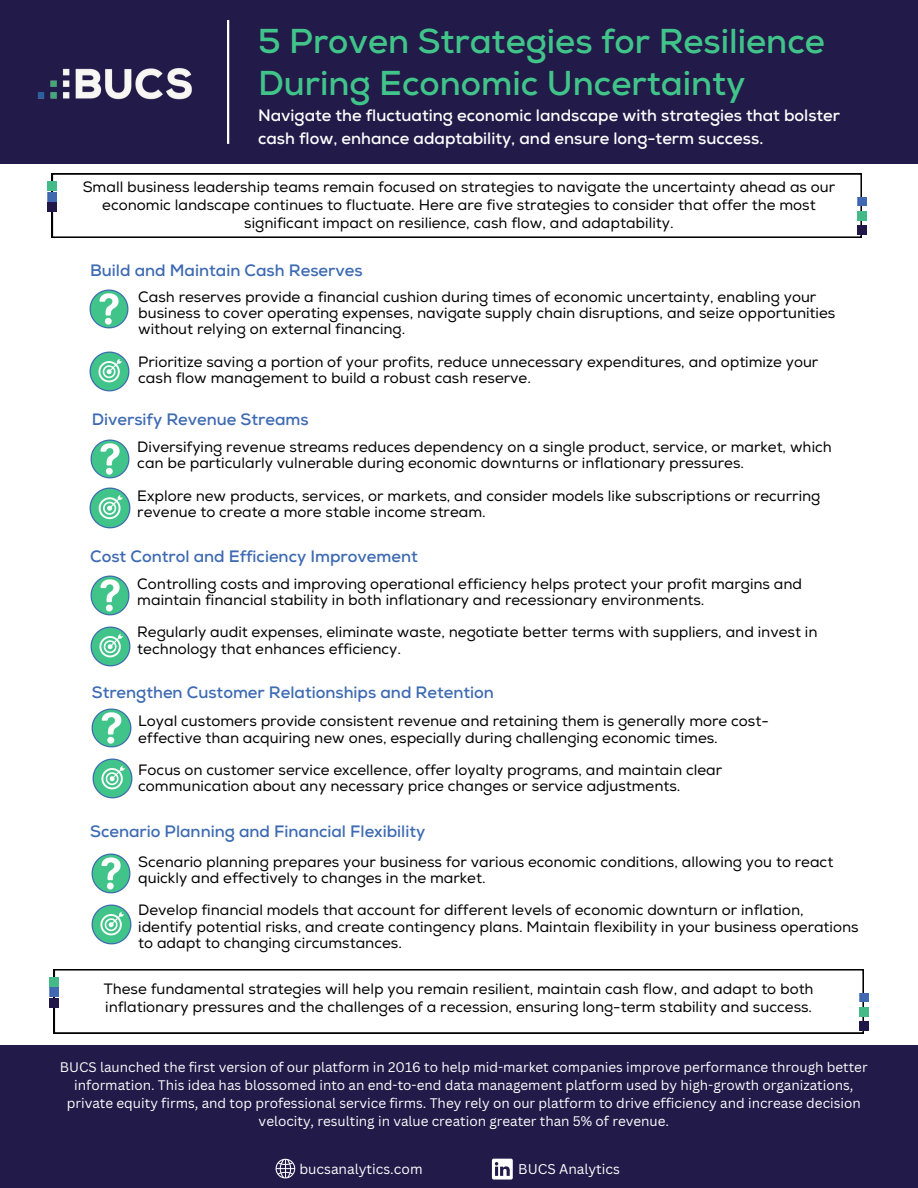
<style>
.page{position:relative;width:918px;height:1188px;background:#fff}
.page>*{position:absolute;margin:0;border:0;box-sizing:border-box;transform-origin:0 0}
.t1{font:700 34.5px/42px "Nexa";color:#41c489}
.t2{font:700 16.5px "Nexa";color:#3d6ab2}
.t3{font:700 16.5px/23px "Nexa";color:#fff}
.t4{font:15px/16.2px "Nexa";color:#000}
.t5{font:13.65px "Canva Sans";color:#fff}
.t6{font:13.5px/18px "Canva Sans";color:#fff;text-align:center}
</style>
<div class="page">
<div style="left:0;top:0;width:918px;height:164px;background:#221b49"></div>
<svg style="left:52px;top:174px;width:810px;height:64px"></svg>
<svg style="left:857px;top:198px;width:9px;height:8px"></svg>
<svg style="left:857px;top:212px;width:9px;height:23px"></svg>
<svg style="left:48px;top:182px;width:9px;height:30px"></svg>
<hr style="left:227px;top:20px;width:2px;height:124px;background:#fff">
<img style="left:38px;top:68px;width:154px;height:32px">
<div style="left:0;top:1046px;width:918px;height:142px;background:#221b49"></div>
<svg style="left:275px;top:1158px;width:21px;height:21px"></svg>
<svg style="left:492px;top:1159px;width:21px;height:21px"></svg>
<svg style="left:54px;top:969px;width:810px;height:64px"></svg>
<svg style="left:859px;top:994px;width:9px;height:7px"></svg>
<svg style="left:859px;top:1007px;width:9px;height:23px"></svg>
<svg style="left:50px;top:978px;width:9px;height:30px"></svg>
<img style="left:89px;top:289px;width:40px;height:39px">
<img style="left:89px;top:351px;width:41px;height:41px">
<img style="left:90px;top:439px;width:40px;height:40px">
<img style="left:90px;top:488px;width:40px;height:40px">
<img style="left:90px;top:576px;width:40px;height:39px">
<img style="left:90px;top:626px;width:41px;height:41px">
<img style="left:92px;top:708px;width:39px;height:39px">
<img style="left:92px;top:758px;width:41px;height:41px">
<img style="left:91px;top:854px;width:40px;height:39px">
<img style="left:91px;top:904px;width:41px;height:41px">
<p class="t1" style="left:258px;top:21px;width:568px">5 Proven Strategies for Resilience<br>During Economic Uncertainty</p>
<p class="t3" style="left:258px;top:105px;width:584px">Navigate the fluctuating economic landscape with strategies that bolster cash flow, enhance adaptability, and ensure long-term success.</p>
<p class="t4" style="left:83px;top:179px;width:754px;line-height:18px;text-align:center">Small business leadership teams remain focused on strategies to navigate the uncertainty ahead as our economic landscape continues to fluctuate. Here are five strategies to consider that offer the most significant impact on resilience, cash flow, and adaptability.</p>
<h2 class="t2" style="left:90px;top:260px;width:274px">Build and Maintain Cash Reserves</h2>
<h1 class="t4" style="left:138px;top:289px;width:699px">Cash reserves provide a financial cushion during times of economic uncertainty, enabling your business to cover operating expenses, navigate supply chain disruptions, and seize opportunities without relying on external financing.</h1>
<p class="t4" style="left:138px;top:354px;width:682px">Prioritize saving a portion of your profits, reduce unnecessary expenditures, and optimize your cash flow management to build a robust cash reserve.</p>
<p class="t2" style="left:92px;top:409px;width:218px">Diversify Revenue Streams</p>
<p class="t4" style="left:137px;top:439px;width:696px">Diversifying revenue streams reduces dependency on a single product, service, or market, which can be particularly vulnerable during economic downturns or inflationary pressures.</p>
<h1 class="t4" style="left:137px;top:488px;width:685px">Explore new products, services, or markets, and consider models like subscriptions or recurring revenue to create a more stable income stream.</h1>
<p class="t2" style="left:90px;top:546px;width:329px">Cost Control and Efficiency Improvement</p>
<h2 class="t4" style="left:137px;top:576px;width:666px">Controlling costs and improving operational efficiency helps protect your profit margins and maintain financial stability in both inflationary and recessionary environments.</h2>
<h2 class="t4" style="left:137px;top:625px;width:682px">Regularly audit expenses, eliminate waste, negotiate better terms with suppliers, and invest in technology that enhances efficiency.</h2>
<h1 class="t2" style="left:92px;top:683px;width:404px">Strengthen Customer Relationships and Retention</h1>
<h2 class="t4" style="left:138px;top:714px;width:632px">Loyal customers provide consistent revenue and retaining them is generally more cost&shy;effective than acquiring new ones, especially during challenging economic times.</h2>
<h2 class="t4" style="left:138px;top:762px;width:585px">Focus on customer service excellence, offer loyalty programs, and maintain clear communication about any necessary price changes or service adjustments.</h2>
<p class="t2" style="left:90px;top:822px;width:337px">Scenario Planning and Financial Flexibility</p>
<p class="t4" style="left:138px;top:854px;width:697px">Scenario planning prepares your business for various economic conditions, allowing you to react quickly and effectively to changes in the market.</p>
<h2 class="t4" style="left:138px;top:902px;width:722px">Develop financial models that account for different levels of economic downturn or inflation, identify potential risks, and create contingency plans. Maintain flexibility in your business operations to adapt to changing circumstances.</h2>
<h2 class="t4" style="left:104px;top:981px;width:711px;line-height:18px">These fundamental strategies will help you remain resilient, maintain cash flow, and adapt to both inflationary pressures and the challenges of a recession, ensuring long-term stability and success.</h2>
<h2 class="t6" style="left:60px;top:1057px;width:809px">BUCS launched the first version of our platform in 2016 to help mid-market companies improve performance through better information. This idea has blossomed into an end-to-end data management platform used by high-growth organizations, private equity firms, and top professional service firms. They rely on our platform to drive efficiency and increase decision velocity, resulting in value creation greater than 5% of revenue.</h2>
<p class="t5" style="left:299px;top:1159px;width:125px">bucsanalytics.com</p>
<p class="t5" style="left:518px;top:1160px;width:103px">BUCS Analytics</p>
</div>
